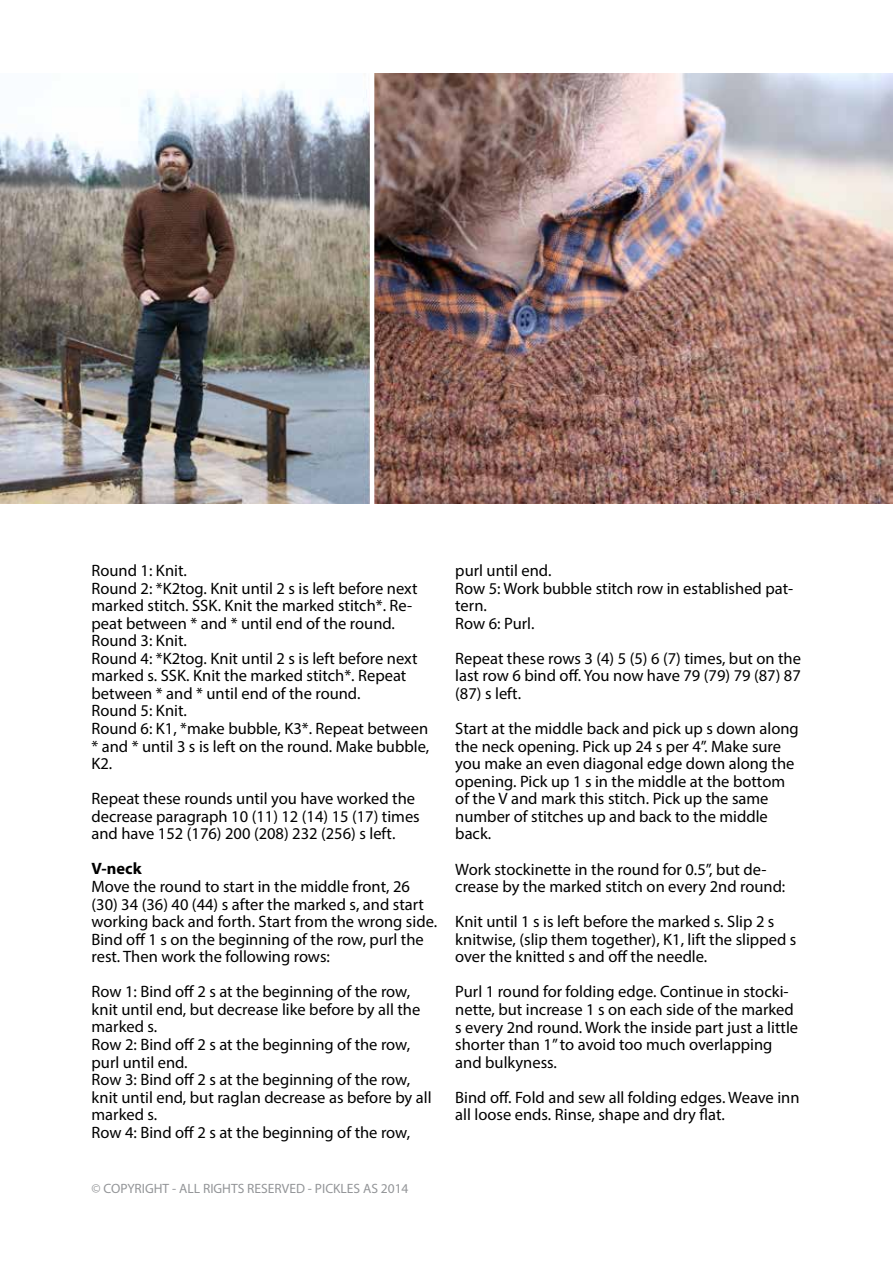
<style>
.page{position:relative;width:893px;height:1263px;background:#fff}
.page>*{position:absolute;margin:0;border:0;box-sizing:border-box;transform-origin:0 0}
.t1{font:16.5px/17.5px "Myriad Pro";color:#000}
.t2{font:700 16.5px "Myriad Pro";color:#000}
.t3{font:13.5px "Myriad Pro";color:#939598}
</style>
<div class="page">
<img style="left:0;top:74px;width:893px;height:430px">
<hr style="left:370px;top:62px;width:4px;height:465px;background:#fff">
<p class="t1" style="left:92px;top:561px;width:339px">Round 1: Knit.<br>Round 2: *K2tog. Knit until 2 s is left before next marked stitch. SSK. Knit the marked stitch*. Re&shy;peat between * and * until end of the round.<br>Round 3: Knit.<br>Round 4: *K2tog. Knit until 2 s is left before next marked s. SSK. Knit the marked stitch*. Repeat between * and * until end of the round.<br>Round 5: Knit.<br>Round 6: K1, *make bubble, K3*. Repeat between * and * until 3 s is left on the round. Make bubble, K2.</p>
<p class="t1" style="left:92px;top:790px;width:330px">Repeat these rounds until you have worked the decrease paragraph 10 (11) 12 (14) 15 (17) times and have 152 (176) 200 (208) 232 (256) s left.</p>
<p class="t2" style="left:92px;top:858px;width:52px">V-neck</p>
<p class="t1" style="left:92px;top:877px;width:347px">Move the round to start in the middle front, 26 (30) 34 (36) 40 (44) s after the marked s, and start working back and forth. Start from the wrong side.<br>Bind off 1 s on the beginning of the row, purl the rest. Then work the following rows:</p>
<p class="t1" style="left:92px;top:983px;width:342px">Row 1: Bind off 2 s at the beginning of the row, knit until end, but decrease like before by all the marked s.<br>Row 2: Bind off 2 s at the beginning of the row, purl until end.<br>Row 3: Bind off 2 s at the beginning of the row, knit until end, but raglan decrease as before by all marked s.<br>Row 4: Bind off 2 s at the beginning of the row,</p>
<p class="t3" style="left:92px;top:1180px;width:319px">© COPYRIGHT - ALL RIGHTS RESERVED - PICKLES AS 2014</p>
<p class="t1" style="left:455px;top:561px;width:339px">purl until end.<br>Row 5: Work bubble stitch row in established pat&shy;tern.<br>Row 6: Purl.</p>
<p class="t1" style="left:455px;top:649px;width:347px;text-align:justify">Repeat these rows 3 (4) 5 (5) 6 (7) times, but on the last row 6 bind off. You now have 79 (79) 79 (87) 87 (87) s left.</p>
<p class="t1" style="left:455px;top:719px;width:345px">Start at the middle back and pick up s down along the neck opening. Pick up 24 s per 4”. Make sure you make an even diagonal edge down along the opening. Pick up 1 s in the middle at the bottom of the V and mark this stitch. Pick up the same number of stitches up and back to the middle back.</p>
<p class="t1" style="left:455px;top:860px;width:332px">Work stockinette in the round for 0.5”, but de&shy;crease by the marked stitch on every 2nd round:</p>
<p class="t1" style="left:455px;top:913px;width:343px">Knit until 1 s is left before the marked s. Slip 2 s knitwise, (slip them together), K1, lift the slipped s over the knitted s and off the needle.</p>
<p class="t1" style="left:455px;top:983px;width:344px">Purl 1 round for folding edge. Continue in stocki&shy;nette, but increase 1 s on each side of the marked s every 2nd round. Work the inside part just a little shorter than 1” to avoid too much overlapping and bulkyness.</p>
<p class="t1" style="left:455px;top:1088px;width:346px">Bind off. Fold and sew all folding edges. Weave inn all loose ends. Rinse, shape and dry flat.</p>
</div>
